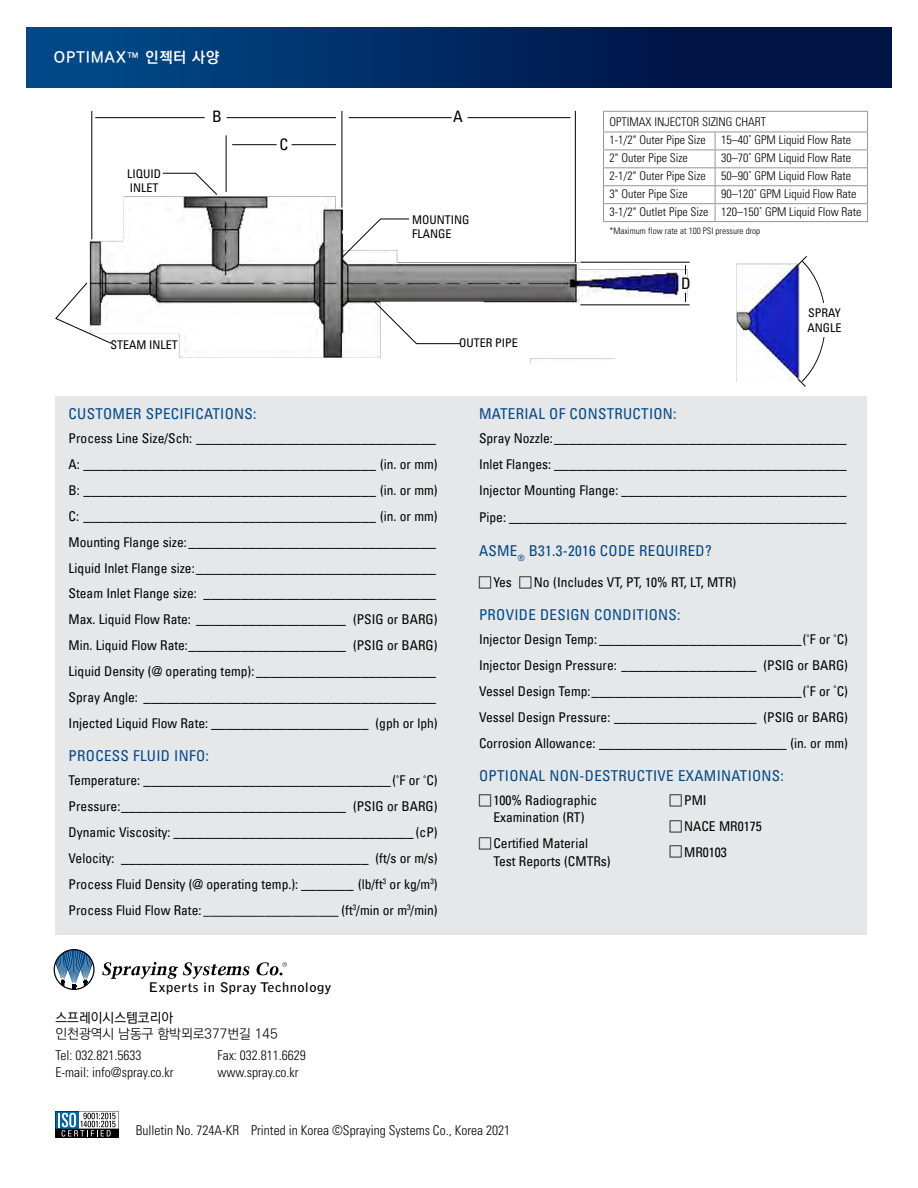
<style>
.page{position:relative;width:918px;height:1188px;background:#fff}
.page>*{position:absolute;margin:0;border:0;box-sizing:border-box;transform-origin:0 0}
.t1{font:condensed 15.9px "Univers LT";color:#000}
.t2{font:condensed 15px/26px "Univers LT";letter-spacing:.02em;color:#000}
.t3{font:condensed 15px "Univers LT";letter-spacing:.02em;color:#004988}
.t4{font:700 15px "Ko Pub World Dotum";letter-spacing:.06em;color:#fff}
.t5{font:condensed 13.5px/26px "Univers LT";color:#000}
.t6{font:300 condensed 13.5px "Univers LT Std";color:#000}
.t7{font:300 13.5px "Ko Pub World Dotum";color:#000}
.t8{font:500 13.5px "Ko Pub World Dotum";color:#000}
.t9{font:700 13.2px "Bell Gothic";letter-spacing:.025em;color:#000;scale:1.1 1}
.t10{font:300 condensed 12px/18px "Univers LT Std";color:#000}
.t11{font:condensed 12px/14.4px "Univers LT";color:#000}
.t12{font:300 condensed 9px "Univers LT Std";color:#000}
.s1{color:#004988}
.s2{font-size:13.5px}
.s3{font-size:15px}
</style>
<div class="page">
<div style="left:26px;top:27px;width:866px;height:60px;background:linear-gradient(to right,#004a8a,#000a3b)"></div>
<svg style="left:54px;top:949px;width:41px;height:41px"></svg>
<svg style="left:102px;top:962px;width:147px;height:17px"></svg>
<svg style="left:257px;top:962px;width:30px;height:13px"></svg>
<svg style="left:55px;top:1111px;width:64px;height:27px"></svg>
<div style="left:55px;top:396px;width:812px;height:538px;background:#e6e7e8"></div>
<img style="left:736px;top:263px;width:62px;height:119px">
<svg style="left:798px;top:256px;width:27px;height:131px"></svg>
<div style="left:807px;top:304px;width:35px;height:33px;background:#fff"></div>
<img style="left:89px;top:110px;width:601px;height:253px">
<hr style="left:92px;top:111px;width:1px;height:128px;background:#000">
<hr style="left:226px;top:135px;width:1px;height:57px;background:#000">
<hr style="left:342px;top:111px;width:1px;height:97px;background:#000">
<hr style="left:575px;top:111px;width:1px;height:151px;background:#000">
<hr style="left:580px;top:262px;width:110px;height:1px;background:#000">
<hr style="left:95px;top:117px;width:110px;height:1px;background:#000">
<hr style="left:227px;top:117px;width:109px;height:1px;background:#000">
<hr style="left:349px;top:117px;width:103px;height:1px;background:#000">
<hr style="left:468px;top:117px;width:102px;height:1px;background:#000">
<hr style="left:292px;top:144px;width:44px;height:1px;background:#000">
<hr style="left:232px;top:144px;width:45px;height:1px;background:#000">
<hr style="left:580px;top:305px;width:110px;height:1px;background:#000">
<svg style="left:55px;top:282px;width:57px;height:62px"></svg>
<svg style="left:341px;top:218px;width:69px;height:40px"></svg>
<svg style="left:373px;top:301px;width:88px;height:43px"></svg>
<svg style="left:162px;top:173px;width:56px;height:22px"></svg>
<hr style="left:603px;top:111px;width:112px;height:1px;background:#939598">
<hr style="left:715px;top:111px;width:153px;height:1px;background:#939598">
<hr style="left:603px;top:132px;width:112px;height:1px;background:#939598">
<hr style="left:603px;top:150px;width:112px;height:1px;background:#939598">
<hr style="left:603px;top:167px;width:112px;height:1px;background:#939598">
<hr style="left:603px;top:185px;width:112px;height:1px;background:#939598">
<hr style="left:603px;top:203px;width:112px;height:1px;background:#939598">
<svg style="left:603px;top:112px;width:1px;height:109px"></svg>
<hr style="left:603px;top:221px;width:112px;height:1px;background:#939598">
<svg style="left:715px;top:112px;width:153px;height:110px"></svg>
<p class="t4" style="left:54px;top:47px;width:167px">OPTIMAX™ 인젝터 사양</p>
<p class="t11" style="left:127px;top:166px;width:35px">LIQUID<br>INLET</p>
<p class="t1" style="left:212px;top:107px;width:11px">B</p>
<p class="t1" style="left:453px;top:107px;width:11px">A</p>
<p class="t1" style="left:280px;top:134px;width:10px">C</p>
<p class="t11" style="left:412px;top:212px;width:59px">MOUNTING<br>FLANGE</p>
<p class="t11" style="left:111px;top:338px;width:69px">STEAM INLET</p>
<p class="t11" style="left:459px;top:336px;width:60px">OUTER PIPE</p>
<p class="t10" style="left:609px;top:113px;width:158px">OPTIMAX INJECTOR SIZING CHART<br>1-1/2" Outer Pipe Size</p>
<p class="t10" style="left:721px;top:131px;width:132px">15–40<sup>*</sup> GPM Liquid Flow Rate</p>
<p class="t10" style="left:609px;top:149px;width:80px">2" Outer Pipe Size</p>
<p class="t10" style="left:721px;top:149px;width:132px">30–70<sup>*</sup> GPM Liquid Flow Rate</p>
<p class="t10" style="left:609px;top:167px;width:98px">2-1/2" Outer Pipe Size</p>
<p class="t10" style="left:721px;top:167px;width:132px">50–90<sup>*</sup> GPM Liquid Flow Rate</p>
<p class="t10" style="left:609px;top:184px;width:80px">3" Outer Pipe Size</p>
<p class="t10" style="left:609px;top:184px;width:254px;text-indent:112px">90–120<sup>*</sup> GPM Liquid Flow Rate<br>3-1/2" Outlet Pipe Size 120–150<sup>*</sup> GPM Liquid Flow Rate</p>
<p class="t12" style="left:609px;top:226px;width:152px">*Maximum flow rate at 100 PSI pressure drop</p>
<p class="t1" style="left:681px;top:273px;width:11px">D</p>
<p class="t11" style="left:807px;top:306px;width:35px">SPRAY<br>ANGLE</p>
<p class="t2" style="left:69px;top:402px;width:369px;line-height:24px"><span class="s1">CUSTOMER SPECIFICATIONS:<br></span><span class="s2">Process Line Size/Sch:</span> ________________________________</p>
<p class="t2" style="left:69px;top:451px;width:370px;text-align:justify"><span class="s2">A:</span> _______________________________________ <span class="s2">(in. or mm)<br>B:</span> _______________________________________ <span class="s2">(in. or mm)<br>C:</span> _______________________________________ <span class="s2">(in. or mm)<br>Mounting Flange size:</span>_________________________________ <span class="s2">Liquid Inlet Flange size:</span>________________________________ <span class="s2">Steam Inlet Flange size:</span> _______________________________</p>
<p class="t5" style="left:69px;top:606px;width:370px;text-align:justify">Max. Liquid Flow Rate: <span class="s3">____________________</span> (PSIG or BARG)<br>Min. Liquid Flow Rate:<span class="s3">_____________________</span> (PSIG or BARG)<br>Liquid Density (@ operating temp):<span class="s3">________________________</span></p>
<p class="t2" style="left:69px;top:684px;width:369px"><span class="s2">Spray Angle:</span> _______________________________________</p>
<p class="t5" style="left:69px;top:710px;width:370px">Injected Liquid Flow Rate: <span class="s3">_____________________</span> (gph or lph)</p>
<p class="t2" style="left:69px;top:744px;width:370px;line-height:24px"><span class="s1">PROCESS FLUID INFO:<br></span><span class="s2">Temperature:</span> _________________________________<span class="s2">(</span><sup>°</sup><span class="s2">F or</span> <sup>°</sup><span class="s2">C)</span></p>
<p class="t2" style="left:69px;top:793px;width:371px;text-align:justify"><span class="s2">Pressure:</span>______________________________ <span class="s2">(PSIG or BARG)<br>Dynamic Viscosity:</span> ________________________________ <span class="s2">(cP)<br>Velocity:</span> _________________________________ <span class="s2">(ft/s or m/s)</span></p>
<p class="t5" style="left:69px;top:871px;width:371px">Process Fluid Density (@ operating temp.): <span class="s3">_______</span> (lb/ft<sup>3</sup> or kg/m<sup>3</sup>)<br>Process Fluid Flow Rate: ____________________ (ft<sup>3</sup>/min or m<sup>3</sup>/min)</p>
<p class="t9" style="left:148px;top:979px;width:168px">Experts in Spray Technology</p>
<p class="t8" style="left:56px;top:1008px;width:119px">스프레이시스템코리아</p>
<p class="t7" style="left:56px;top:1024px;width:224px">인천광역시 남동구 함박뫼로377번길 145</p>
<p class="t6" style="left:56px;top:1047px;width:87px">Tel: 032.821.5633</p>
<p class="t6" style="left:218px;top:1047px;width:90px">Fax: 032.811.6629</p>
<p class="t6" style="left:56px;top:1064px;width:120px">E-mail: info@spray.co.kr</p>
<p class="t6" style="left:218px;top:1064px;width:83px">www.spray.co.kr</p>
<p class="t2" style="left:479px;top:402px;width:369px;line-height:24px"><span class="s1">MATERIAL OF CONSTRUCTION:<br></span><span class="s2">Spray Nozzle:</span>_______________________________________</p>
<p class="t2" style="left:479px;top:450px;width:369px;text-align:justify"><span class="s2">Inlet Flanges:</span> _______________________________________ <span class="s2">Injector Mounting Flange:</span> ______________________________ <span class="s2">Pipe:</span> _____________________________________________</p>
<p class="t3" style="left:479px;top:542px;width:234px">ASME<sub>®</sub> B31.3-2016 CODE REQUIRED?</p>
<p class="t5" style="left:493px;top:569px;width:20px">Yes</p>
<p class="t5" style="left:534px;top:569px;width:204px">No (Includes VT, PT, 10% RT, LT, MTR)</p>
<p class="t2" style="left:479px;top:603px;width:370px;line-height:24px"><span class="s1">PROVIDE DESIGN CONDITIONS:<br></span><span class="s2">Injector Design Temp:</span> ___________________________<span class="s2">(</span><sup>°</sup><span class="s2">F or</span> <sup>°</sup><span class="s2">C)</span></p>
<p class="t5" style="left:479px;top:652px;width:370px">Injector Design Pressure: <span class="s3">__________________</span> (PSIG or BARG)</p>
<p class="t2" style="left:479px;top:677px;width:370px"><span class="s2">Vessel Design Temp:</span>____________________________<span class="s2">(</span><sup>°</sup><span class="s2">F or</span> <sup>°</sup><span class="s2">C)</span></p>
<p class="t5" style="left:479px;top:704px;width:370px">Vessel Design Pressure: <span class="s3">___________________</span> (PSIG or BARG)<br>Corrosion Allowance: <span class="s3">_________________________</span> (in. or mm)</p>
<p class="t3" style="left:479px;top:766px;width:306px">OPTIONAL NON-DESTRUCTIVE EXAMINATIONS:</p>
<p class="t5" style="left:493px;top:792px;width:105px;line-height:17.2px">100% Radiographic<br>Examination (RT)</p>
<p class="t5" style="left:493px;top:835px;width:119px;line-height:17.2px">Certified Material<br>Test Reports (CMTRs)</p>
<p class="t5" style="left:684px;top:787px;width:79px">PMI<br>NACE MR0175<br>MR0103</p>
<p class="t6" style="left:136px;top:1122px;width:376px">Bulletin No. 724A-KR Printed in Korea ©Spraying Systems Co., Korea 2021</p>
</div>
